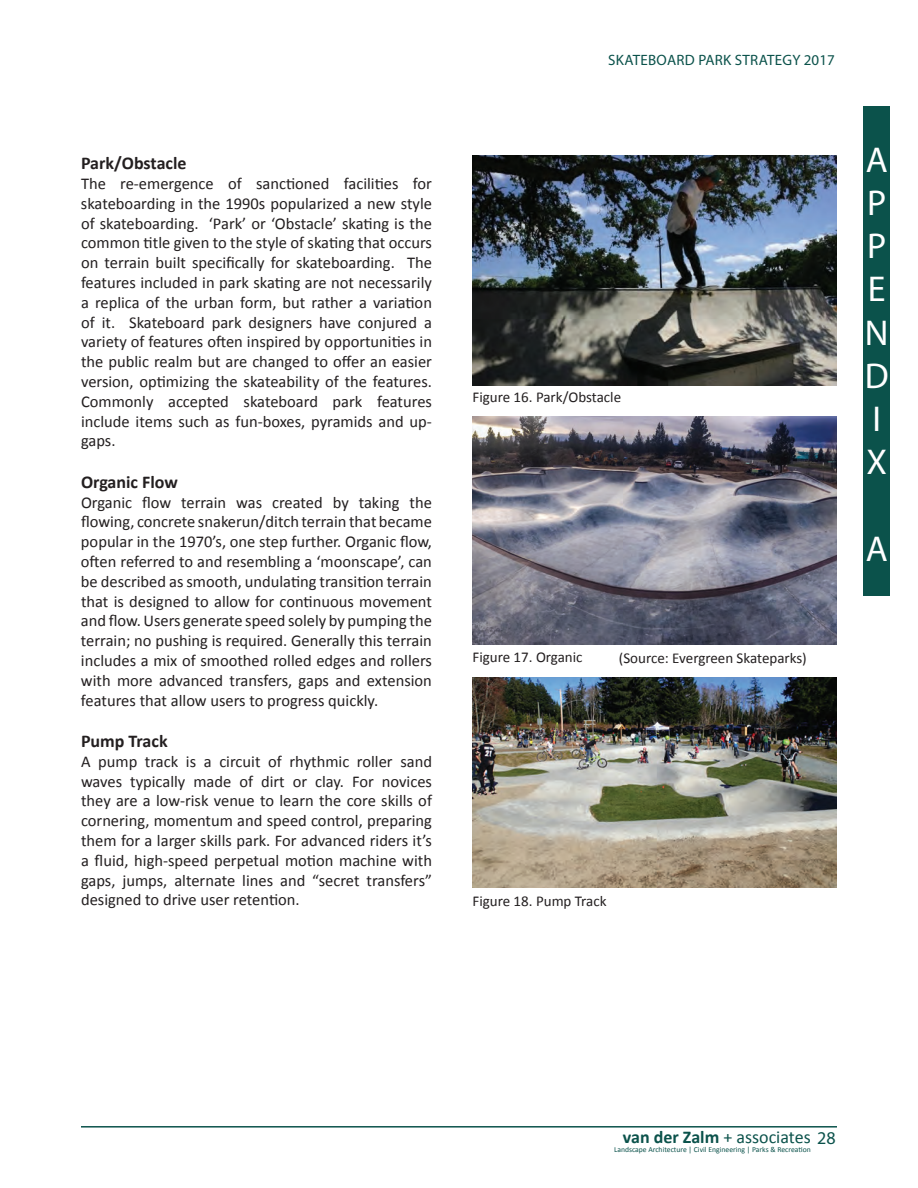
<style>
.page{position:relative;width:918px;height:1188px;background:#fff}
.page>*{position:absolute;margin:0;border:0;box-sizing:border-box;transform-origin:0 0}
.t1{font:36px/43.2px "Myriad Pro";color:#fff}
.t2{font:700 18px "Calibri";color:#231f20}
.t3{font:18px "Calibri";color:#0b524b}
.t4{font:16.5px/19.8px "Calibri";color:#231f20;text-align:justify}
.t5{font:15px "Calibri";color:#231f20}
.t6{font:15px "Myriad Pro";letter-spacing:.02em;color:#0b524b}
.t7{font:7.65px "Calibri";color:#0b524b}
.s1{font-weight:700}
.s2{font-family:"Myriad Pro"}
</style>
<div class="page">
<div style="left:863px;top:106px;width:27px;height:490px;background:#0b524b"></div>
<hr style="left:81px;top:1126px;width:756px;height:2px;background:#0b524b">
<img style="left:472px;top:156px;width:365px;height:229px">
<img style="left:472px;top:417px;width:365px;height:227px">
<img style="left:473px;top:677px;width:364px;height:211px">
<p class="t2" style="left:81px;top:152px;width:107px">Park/Obstacle</p>
<p class="t4" style="left:81px;top:174px;width:353px">The re-emergence of sanctioned facilities for skateboarding in the 1990s popularized a new style of skateboarding. ‘Park’ or ‘Obstacle’ skating is the common title given to the style of skating that occurs on terrain built specifically for skateboarding. The features included in park skating are not necessarily a replica of the urban form, but rather a variation of it. Skateboard park designers have conjured a variety of features often inspired by opportunities in the public realm but are changed to offer an easier version, optimizing the skateability of the features.<br>Commonly accepted skateboard park features include items such as fun-boxes, pyramids and up&shy;gaps.</p>
<p class="t2" style="left:81px;top:470px;width:98px">Organic Flow</p>
<p class="t4" style="left:81px;top:492px;width:353px">Organic flow terrain was created by taking the flowing, concrete snakerun/ditch terrain that became popular in the 1970’s, one step further. Organic flow, often referred to and resembling a ‘moonscape’, can be described as smooth, undulating transition terrain that is designed to allow for continuous movement and flow.Users generate speed solely by pumping the terrain; no pushing is required. Generally this terrain includes a mix of smoothed rolled edges and rollers with more advanced transfers, gaps and extension features that allow users to progress quickly.</p>
<p class="t2" style="left:81px;top:730px;width:88px">Pump Track</p>
<p class="t4" style="left:81px;top:752px;width:353px">A pump track is a circuit of rhythmic roller sand waves typically made of dirt or clay. For novices they are a low-risk venue to learn the core skills of cornering, momentum and speed control, preparing them for a larger skills park. For advanced riders it’s a fluid, high-speed perpetual motion machine with gaps, jumps, alternate lines and “secret transfers” designed to drive user retention.</p>
<p class="t6" style="left:608px;top:51px;width:228px">SKATEBOARD PARK STRATEGY 2017</p>
<p class="t5" style="left:472px;top:388px;width:150px">Figure 16. Park/Obstacle</p>
<p class="t1" style="left:865px;top:137px;width:25px">A<br>P<br>P<br>E<br>N<br>D<br>I<br>X</p>
<p class="t1" style="left:866px;top:526px;width:24px">A</p>
<p class="t5" style="left:472px;top:648px;width:112px">Figure 17. Organic</p>
<p class="t5" style="left:619px;top:649px;width:190px">(Source: Evergreen Skateparks)</p>
<p class="t5" style="left:472px;top:892px;width:136px">Figure 18. Pump Track</p>
<p class="t3" style="left:623px;top:1126px;width:214px"><span class="s1">van der Zalm</span> + associates <span class="s2">28</span></p>
<p class="t7" style="left:614px;top:1145px;width:198px">Landscape Architecture | Civil Engineering | Parks &amp; Recreation</p>
</div>
